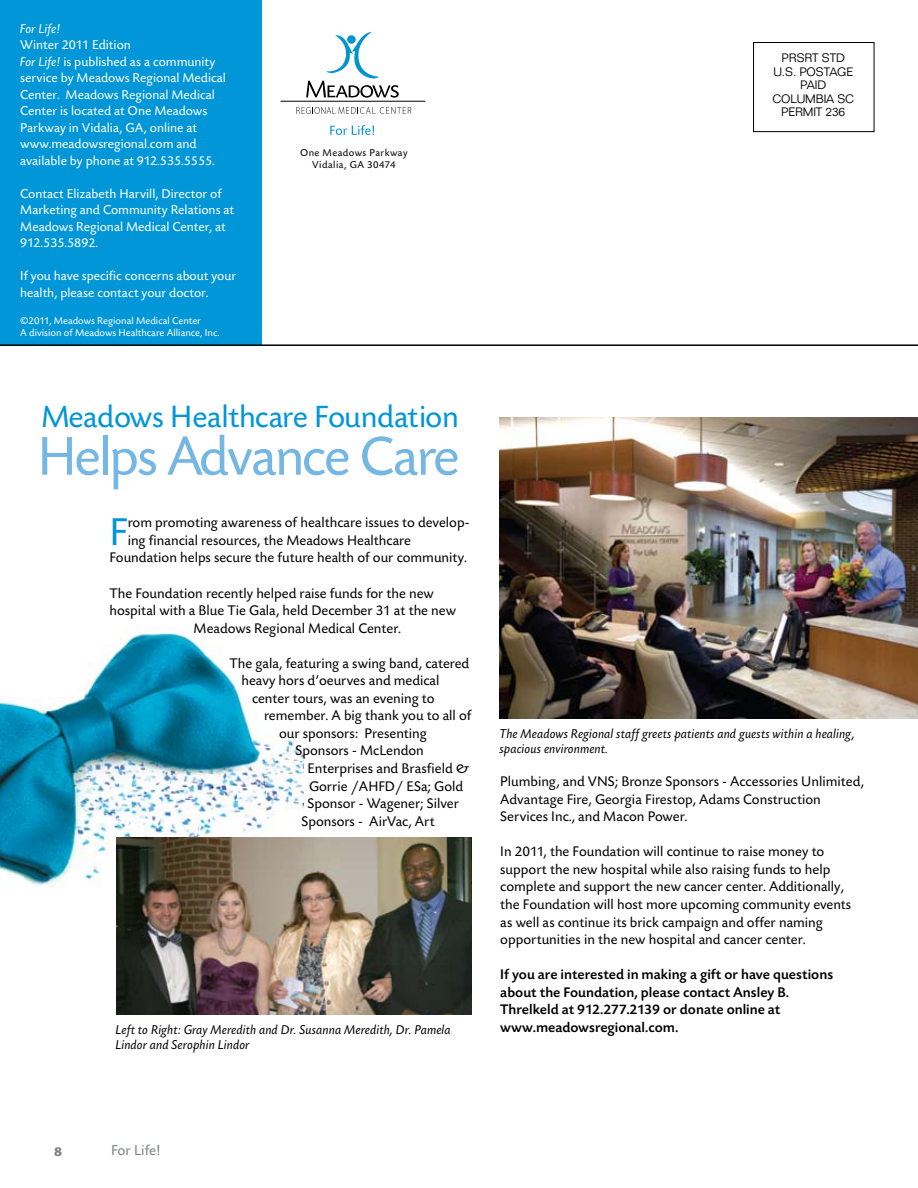
<style>
.page{position:relative;width:918px;height:1188px;background:#fff}
.page>*{position:absolute;margin:0;border:0;box-sizing:border-box;transform-origin:0 0}
.t1{font:57px "Today BEF";letter-spacing:-.03em;color:#75b7e4}
.t2{font:40.8px "Today BEF";color:#0096d7}
.t3{font:32.25px "Today BEF";letter-spacing:-.01em;color:#0096d7}
.t4{font:15px "Today BEF";color:#808285}
.t5{font:14.7px/17.5px "Today BEF";color:#000}
.t6{font:500 14.7px/17.5px "Today BEF";color:#000}
.t7{font:13.5px/16.5px "Today BEF";color:#fff}
.t8{font:italic 13.5px/15px "Today BEF";color:#000}
.t9{font:italic 13.5px "Today BEF";letter-spacing:-.005em;color:#fff}
.t10{font:700 13.5px "Today BEF";color:#808285}
.t11{font:300 12px/13.5px "Folio";letter-spacing:-.01em;color:#000;text-align:center}
.t12{font:10.5px/12px "Today BEF";color:#fff}
.t13{font:10.5px/12px "Today BEF";letter-spacing:.04em;color:#000;text-align:center}
.s1{font-style:italic}
</style>
<div class="page">
<img style="left:0;top:630px;width:304px;height:258px">
<div style="left:0;top:0;width:262px;height:345px;background:#0096d7"></div>
<div style="left:753px;top:42px;width:121px;height:90px;border:1px solid #000"></div>
<svg style="left:296px;top:107px;width:115px;height:7px"></svg>
<hr style="left:281px;top:101px;width:144px;height:1px;background:#000">
<svg style="left:306px;top:32px;width:93px;height:66px"></svg>
<svg style="left:330px;top:125px;width:44px;height:10px"></svg>
<hr style="left:0;top:344px;width:918px;height:2px;background:#000">
<img style="left:117px;top:837px;width:355px;height:177px">
<img style="left:500px;top:418px;width:418px;height:300px">
<p class="t9" style="left:20px;top:21px;width:42px">For Life!</p>
<p class="t7" style="left:20px;top:37px;width:207px">Winter 2011 Edition<br><span class="s1">For Life!</span> is published as a community service by Meadows Regional Medical<br>Center. Meadows Regional Medical<br>Center is located at One Meadows<br>Parkway in Vidalia, GA, online at www.meadowsregional.com and available by phone at 912.535.5555.</p>
<p class="t7" style="left:20px;top:186px;width:215px">Contact Elizabeth Harvill, Director of<br>Marketing and Community Relations at<br>Meadows Regional Medical Center, at<br>912.535.5892.</p>
<p class="t7" style="left:20px;top:268px;width:217px">If you have specific concerns about your health, please contact your doctor.</p>
<p class="t12" style="left:20px;top:315px;width:201px">©2011, Meadows Regional Medical Center<br>A division of Meadows Healthcare Alliance, Inc.</p>
<p class="t13" style="left:300px;top:147px;width:109px">One Meadows Parkway<br>Vidalia, GA 30474</p>
<h3 class="t3" style="left:41px;top:399px;width:419px">Meadows Healthcare Foundation</h3>
<h1 class="t1" style="left:38px;top:426px;width:424px">Helps Advance Care</h1>
<h2 class="t2" style="left:110px;top:510px;width:20px">F</h2>
<p class="t5" style="left:128px;top:514px;width:343px">rom promoting awareness of healthcare issues to develop-</p>
<p class="t5" style="left:128px;top:532px;width:285px">ing financial resources, the Meadows Healthcare</p>
<p class="t5" style="left:110px;top:549px;width:359px">Foundation helps secure the future health of our community.</p>
<p class="t5" style="left:110px;top:585px;width:326px">The Foundation recently helped raise funds for the new</p>
<p class="t5" style="left:110px;top:602px;width:348px">hospital with a Blue Tie Gala, held December 31 at the new</p>
<p class="t5" style="left:194px;top:620px;width:209px">Meadows Regional Medical Center.</p>
<p class="t5" style="left:230px;top:655px;width:241px">The gala, featuring a swing band, catered</p>
<p class="t5" style="left:242px;top:672px;width:199px">heavy hors d’oeurves and medical</p>
<p class="t5" style="left:252px;top:690px;width:184px">center tours, was an evening to</p>
<p class="t5" style="left:264px;top:707px;width:209px">remember. A big thank you to all of</p>
<p class="t5" style="left:279px;top:725px;width:149px">our sponsors: Presenting</p>
<p class="t5" style="left:296px;top:743px;width:130px">Sponsors - McLendon</p>
<p class="t5" style="left:308px;top:760px;width:163px">Enterprises and Brasfield &amp;</p>
<p class="t5" style="left:309px;top:778px;width:156px">Gorrie /AHFD/ ESa; Gold</p>
<p class="t5" style="left:308px;top:795px;width:153px">Sponsor - Wagener; Silver</p>
<p class="t5" style="left:302px;top:813px;width:135px">Sponsors - AirVac, Art</p>
<p class="t8" style="left:116px;top:1023px;width:337px">Left to Right: Gray Meredith and Dr. Susanna Meredith, Dr. Pamela<br>Lindor and Serophin Lindor</p>
<p class="t11" style="left:772px;top:51px;width:83px">PRSRT STD<br>U.S. POSTAGE<br>PAID<br>COLUMBIA SC<br>PERMIT 236</p>
<p class="t8" style="left:500px;top:727px;width:357px">The Meadows Regional staff greets patients and guests within a healing, spacious environment.</p>
<p class="t5" style="left:500px;top:773px;width:365px">Plumbing, and VNS; Bronze Sponsors - Accessories Unlimited,<br>Advantage Fire, Georgia Firestop, Adams Construction<br>Services Inc., and Macon Power.</p>
<p class="t5" style="left:500px;top:843px;width:353px">In 2011, the Foundation will continue to raise money to support the new hospital while also raising funds to help complete and support the new cancer center. Additionally, the Foundation will host more upcoming community events as well as continue its brick campaign and offer naming opportunities in the new hospital and cancer center.</p>
<p class="t6" style="left:500px;top:966px;width:334px">If you are interested in making a gift or have questions about the Foundation, please contact Ansley B.<br>Threlkeld at 912.277.2139 or donate online at www.meadowsregional.com.</p>
<p class="t10" style="left:54px;top:1144px;width:9px">8</p>
<p class="t4" style="left:111px;top:1143px;width:51px">For Life!</p>
</div>
